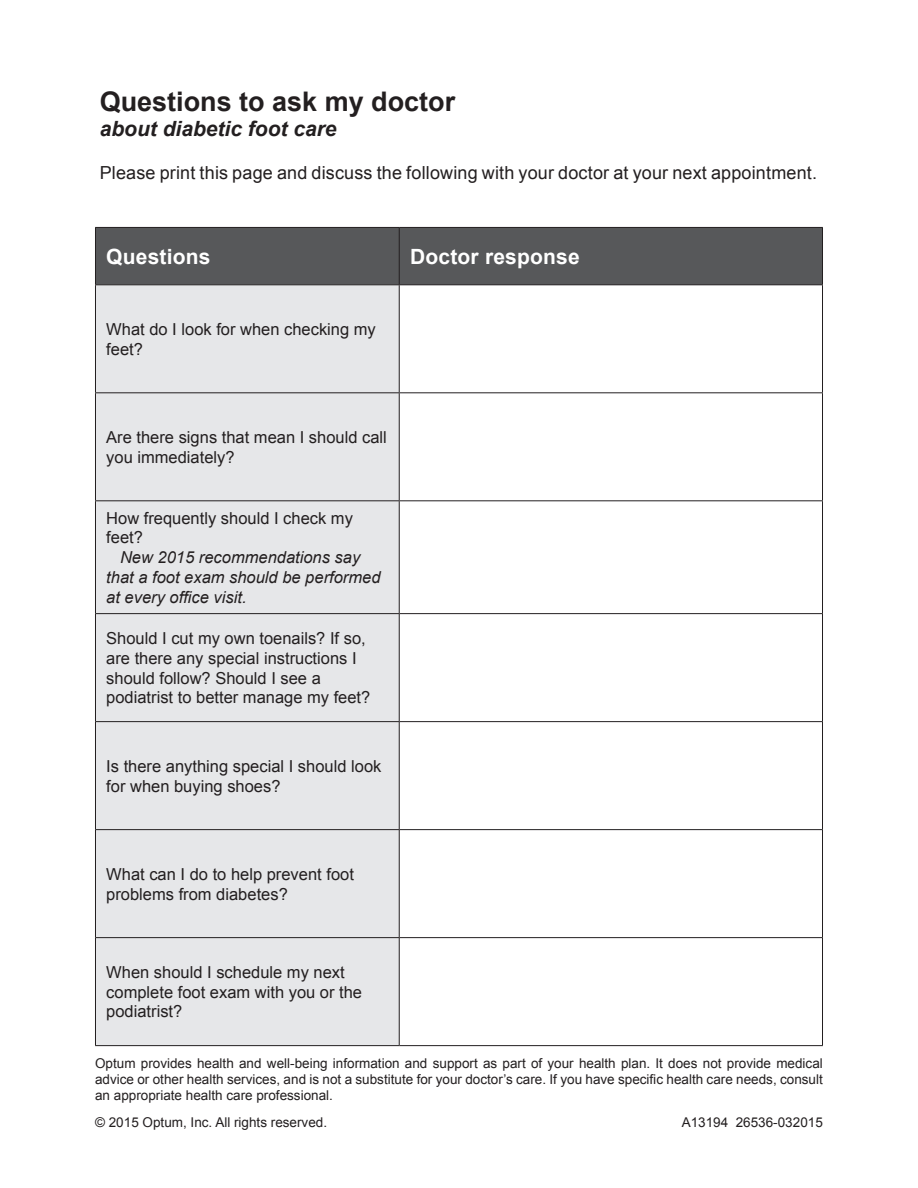
<style>
.page{position:relative;width:918px;height:1188px;background:#fff}
.page>*{position:absolute;margin:0;border:0;box-sizing:border-box;transform-origin:0 0}
.t1{font:700 27px "Arial";color:#231f20}
.t2{font:700 21px "Arial";letter-spacing:.01em;color:#fff}
.t3{font:italic 700 21px "Arial";color:#231f20}
.t4{font:18px "Arial";letter-spacing:.01em;color:#231f20}
.t5{font:16.5px/19.8px "Arial";color:#231f20}
.t6{font:italic 16.5px/19.8px "Arial";color:#231f20}
.t7{font:13.5px/16.2px "Arial";color:#231f20;text-align:justify}
</style>
<div class="page">
<div style="left:96px;top:228px;width:726px;height:56px;background:#57585a"></div>
<div style="left:96px;top:285px;width:303px;height:760px;background:#e6e7e9"></div>
<hr style="left:95px;top:285px;width:1px;height:107px;background:#231f20">
<hr style="left:399px;top:285px;width:1px;height:107px;background:#231f20">
<hr style="left:822px;top:285px;width:1px;height:107px;background:#231f20">
<hr style="left:95px;top:392px;width:304px;height:1px;background:#231f20">
<hr style="left:95px;top:393px;width:1px;height:107px;background:#231f20">
<hr style="left:399px;top:392px;width:424px;height:1px;background:#231f20">
<hr style="left:399px;top:393px;width:1px;height:107px;background:#231f20">
<hr style="left:822px;top:393px;width:1px;height:107px;background:#231f20">
<hr style="left:95px;top:500px;width:304px;height:1px;background:#231f20">
<hr style="left:95px;top:501px;width:1px;height:112px;background:#231f20">
<hr style="left:399px;top:500px;width:424px;height:1px;background:#231f20">
<hr style="left:399px;top:501px;width:1px;height:112px;background:#231f20">
<hr style="left:822px;top:501px;width:1px;height:112px;background:#231f20">
<hr style="left:95px;top:613px;width:304px;height:1px;background:#231f20">
<hr style="left:95px;top:614px;width:1px;height:107px;background:#231f20">
<hr style="left:399px;top:613px;width:424px;height:1px;background:#231f20">
<hr style="left:399px;top:614px;width:1px;height:107px;background:#231f20">
<hr style="left:822px;top:614px;width:1px;height:107px;background:#231f20">
<hr style="left:95px;top:721px;width:304px;height:1px;background:#231f20">
<hr style="left:95px;top:722px;width:1px;height:107px;background:#231f20">
<hr style="left:399px;top:721px;width:424px;height:1px;background:#231f20">
<hr style="left:399px;top:722px;width:1px;height:107px;background:#231f20">
<hr style="left:822px;top:722px;width:1px;height:107px;background:#231f20">
<hr style="left:95px;top:829px;width:304px;height:1px;background:#231f20">
<hr style="left:95px;top:830px;width:1px;height:107px;background:#231f20">
<hr style="left:399px;top:829px;width:424px;height:1px;background:#231f20">
<hr style="left:399px;top:830px;width:1px;height:107px;background:#231f20">
<hr style="left:822px;top:830px;width:1px;height:107px;background:#231f20">
<hr style="left:95px;top:937px;width:304px;height:1px;background:#231f20">
<hr style="left:95px;top:938px;width:1px;height:107px;background:#231f20">
<hr style="left:399px;top:937px;width:424px;height:1px;background:#231f20">
<hr style="left:399px;top:938px;width:1px;height:107px;background:#231f20">
<hr style="left:822px;top:938px;width:1px;height:107px;background:#231f20">
<hr style="left:95px;top:1045px;width:304px;height:1px;background:#231f20">
<hr style="left:399px;top:1045px;width:424px;height:1px;background:#231f20">
<hr style="left:95px;top:227px;width:304px;height:1px;background:#231f20">
<hr style="left:95px;top:228px;width:1px;height:56px;background:#231f20">
<hr style="left:399px;top:227px;width:424px;height:1px;background:#231f20">
<hr style="left:399px;top:228px;width:1px;height:56px;background:#231f20">
<hr style="left:822px;top:228px;width:1px;height:56px;background:#231f20">
<hr style="left:95px;top:284px;width:304px;height:1px;background:#231f20">
<hr style="left:399px;top:284px;width:424px;height:1px;background:#231f20">
<p class="t1" style="left:100px;top:84px;width:357px">Questions to ask my doctor</p>
<p class="t3" style="left:100px;top:115px;width:238px">about diabetic foot care</p>
<p class="t4" style="left:100px;top:161px;width:719px">Please print this page and discuss the following with your doctor at your next appointment.</p>
<p class="t2" style="left:106px;top:243px;width:106px">Questions</p>
<p class="t2" style="left:410px;top:243px;width:171px">Doctor response</p>
<p class="t5" style="left:106px;top:319px;width:271px">What do I look for when checking my feet?</p>
<p class="t5" style="left:106px;top:427px;width:282px">Are there signs that mean I should call you immediately?</p>
<p class="t5" style="left:106px;top:508px;width:248px">How frequently should I check my feet?</p>
<p class="t6" style="left:106px;top:548px;width:276px;text-indent:14px">New 2015 recommendations say that a foot exam should be performed at every office visit.</p>
<p class="t5" style="left:106px;top:628px;width:261px">Should I cut my own toenails? If so, are there any special instructions I</p>
<p class="t5" style="left:106px;top:668px;width:266px">should follow? Should I see a podiatrist to better manage my feet?</p>
<p class="t5" style="left:106px;top:756px;width:277px">Is there anything special I should look for when buying shoes?</p>
<p class="t5" style="left:106px;top:864px;width:249px">What can I do to help prevent foot problems from diabetes?</p>
<p class="t5" style="left:106px;top:962px;width:257px">When should I schedule my next complete foot exam with you or the podiatrist?</p>
<p class="t7" style="left:95px;top:1055px;width:729px">Optum provides health and well-being information and support as part of your health plan. It does not provide medical advice or other health services, and is not a substitute for your doctor’s care. If you have specific health care needs, consult an appropriate health care professional.</p>
<p class="t7" style="left:95px;top:1114px;width:234px">© 2015 Optum, Inc. All rights reserved.</p>
<p class="t7" style="left:682px;top:1114px;width:143px">A13194 26536-032015</p>
</div>
